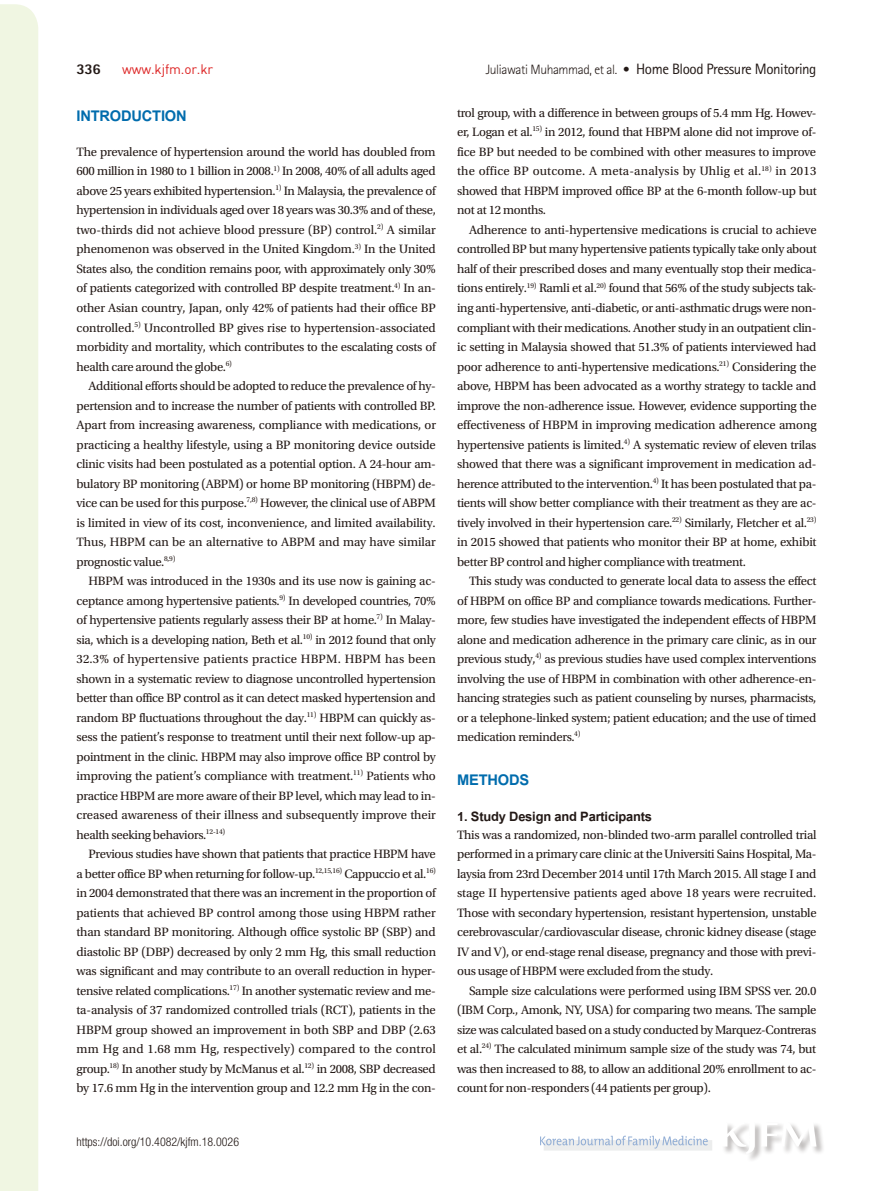
<style>
.page{position:relative;width:893px;height:1191px;background:#fff}
.page>*{position:absolute;margin:0;border:0;box-sizing:border-box;transform-origin:0 0}
.본문-대제목{font:700 20.4px "Utsaah";letter-spacing:-.01em;color:#006cad}
.본문-중제목{font:700 18px "Utsaah";letter-spacing:-.01em;color:#231916}
.t1{font:15px "Rotis Sans Serif Std";letter-spacing:-.03em;color:#231916}
.t2{font:800 15px "Rotis Sans Serif Std";color:#231916}
.t3{font:13.5px "Dinreg";letter-spacing:-.01em;color:#dd2424}
.본문{font:12.75px/19.5px "Utopia Std";letter-spacing:-.025em;color:#231916;text-align:justify}
.t4{font:300 condensed 12px "Helvetica Neue LT Std";color:#231916}
.s1{font-weight:300;font-size:13.5px}
</style>
<div class="page">
<div style="left:0;top:4px;width:38px;height:1187px;background:#f0f6e2"></div>
<div style="left:721px;top:1122px;width:104px;height:40px;background:#231916;opacity:.3"></div>
<svg style="left:722px;top:1122px;width:94px;height:32px"></svg>
<div style="left:544px;top:1140px;width:168px;height:10px;background:#eceded"></div>
<svg style="left:540px;top:1135px;width:168px;height:13px"></svg>
<p class="t2" style="left:77px;top:60px;width:26px">336</p>
<p class="t3" style="left:122px;top:61px;width:93px">www.kjfm.or.kr</p>
<p class="t1" style="left:486px;top:60px;width:332px"><span class="s1">Juliawati Muhammad, et al. •</span> Home Blood Pressure Monitoring</p>
<p class="본문-대제목" style="left:77px;top:106px;width:112px">INTRODUCTION</p>
<p class="본문" style="left:77px;top:142px;width:361px">The prevalence of hypertension around the world has doubled from 600 million in 1980 to 1 billion in 2008.<sup>1)</sup> In 2008, 40% of all adults aged above 25 years exhibited hypertension.<sup>1)</sup> In Malaysia, the prevalence of hypertension in individuals aged over 18 years was 30.3% and of these, two-thirds did not achieve blood pressure (BP) control.<sup>2)</sup> A similar phenomenon was observed in the United Kingdom.<sup>3)</sup> In the United States also, the condition remains poor, with approximately only 30% of patients categorized with controlled BP despite treatment.<sup>4)</sup> In an&shy;other Asian country, Japan, only 42% of patients had their office BP controlled.<sup>5)</sup> Uncontrolled BP gives rise to hypertension-associated morbidity and mortality, which contributes to the escalating costs of health care around the globe.<sup>6)</sup></p>
<p class="본문" style="left:77px;top:376px;width:361px;text-indent:12px">Additional efforts should be adopted to reduce the prevalence of hy&shy;pertension and to increase the number of patients with controlled BP.<br>Apart from increasing awareness, compliance with medications, or practicing a healthy lifestyle, using a BP monitoring device outside clinic visits had been postulated as a potential option. A 24-hour am&shy;bulatory BP monitoring (ABPM) or home BP monitoring (HBPM) de&shy;vice can be used for this purpose.<sup>7,8)</sup> However, the clinical use of ABPM is limited in view of its cost, inconvenience, and limited availability.<br>Thus, HBPM can be an alternative to ABPM and may have similar prognostic value.<sup>8,9)</sup></p>
<p class="본문" style="left:77px;top:571px;width:361px;text-indent:12px">HBPM was introduced in the 1930s and its use now is gaining ac&shy;ceptance among hypertensive patients.<sup>9)</sup> In developed countries, 70% of hypertensive patients regularly assess their BP at home.<sup>7)</sup> In Malay&shy;sia, which is a developing nation, Beth et al.<sup>10)</sup> in 2012 found that only 32.3% of hypertensive patients practice HBPM. HBPM has been shown in a systematic review to diagnose uncontrolled hypertension better than office BP control as it can detect masked hypertension and random BP fluctuations throughout the day.<sup>11)</sup> HBPM can quickly as&shy;sess the patient’s response to treatment until their next follow-up ap&shy;pointment in the clinic. HBPM may also improve office BP control by improving the patient’s compliance with treatment.<sup>11)</sup> Patients who practice HBPM are more aware of their BP level, which may lead to in&shy;creased awareness of their illness and subsequently improve their health seeking behaviors.<sup>12-14)</sup></p>
<p class="본문" style="left:77px;top:844px;width:361px;text-indent:12px">Previous studies have shown that patients that practice HBPM have a better office BP when returning for follow-up.<sup>12,15,16)</sup> Cappuccio et al.<sup>16) </sup>in 2004 demonstrated that there was an increment in the proportion of patients that achieved BP control among those using HBPM rather than standard BP monitoring. Although office systolic BP (SBP) and diastolic BP (DBP) decreased by only 2 mm Hg, this small reduction was significant and may contribute to an overall reduction in hyper&shy;tensive related complications.<sup>17)</sup> In another systematic review and me&shy;ta-analysis of 37 randomized controlled trials (RCT), patients in the HBPM group showed an improvement in both SBP and DBP (2.63 mm Hg and 1.68 mm Hg, respectively) compared to the control group.<sup>18)</sup> In another study by McManus et al.<sup>12)</sup> in 2008, SBP decreased by 17.6 mm Hg in the intervention group and 12.2 mm Hg in the con-</p>
<p class="t4" style="left:77px;top:1134px;width:164px">https://doi.org/10.4082/kjfm.18.0026</p>
<p class="본문" style="left:457px;top:103px;width:361px">trol group, with a difference in between groups of 5.4 mm Hg. Howev&shy;er, Logan et al.<sup>15)</sup> in 2012, found that HBPM alone did not improve of&shy;fice BP but needed to be combined with other measures to improve the office BP outcome. A meta-analysis by Uhlig et al.<sup>18)</sup> in 2013 showed that HBPM improved office BP at the 6-month follow-up but not at 12 months.</p>
<p class="본문" style="left:457px;top:220px;width:361px;text-indent:12px">Adherence to anti-hypertensive medications is crucial to achieve controlled BP but many hypertensive patients typically take only about half of their prescribed doses and many eventually stop their medica&shy;tions entirely.<sup>19)</sup> Ramli et al.<sup>20)</sup> found that 56% of the study subjects tak&shy;ing anti-hypertensive, anti-diabetic, or anti-asthmatic drugs were non&shy;compliant with their medications. Another study in an outpatient clin&shy;ic setting in Malaysia showed that 51.3% of patients interviewed had poor adherence to anti-hypertensive medications.<sup>21)</sup> Considering the above, HBPM has been advocated as a worthy strategy to tackle and improve the non-adherence issue. However, evidence supporting the effectiveness of HBPM in improving medication adherence among hypertensive patients is limited.<sup>4)</sup> A systematic review of eleven trilas showed that there was a significant improvement in medication ad&shy;herence attributed to the intervention.<sup>4)</sup> It has been postulated that pa&shy;tients will show better compliance with their treatment as they are ac&shy;tively involved in their hypertension care.<sup>22)</sup> Similarly, Fletcher et al.<sup>23) </sup>in 2015 showed that patients who monitor their BP at home, exhibit better BP control and higher compliance with treatment.</p>
<p class="본문" style="left:457px;top:571px;width:361px;text-indent:12px">This study was conducted to generate local data to assess the effect of HBPM on office BP and compliance towards medications. Further&shy;more, few studies have investigated the independent effects of HBPM alone and medication adherence in the primary care clinic, as in our previous study,<sup>4)</sup> as previous studies have used complex interventions involving the use of HBPM in combination with other adherence-en&shy;hancing strategies such as patient counseling by nurses, pharmacists, or a telephone-linked system; patient education; and the use of timed medication reminders.<sup>4)</sup></p>
<p class="본문-대제목" style="left:457px;top:769px;width:74px">METHODS</p>
<p class="본문-중제목" style="left:457px;top:807px;width:196px">1. Study Design and Participants</p>
<p class="본문" style="left:457px;top:825px;width:361px">This was a randomized, non-blinded two-arm parallel controlled trial performed in a primary care clinic at the Universiti Sains Hospital, Ma&shy;laysia from 23rd December 2014 until 17th March 2015. All stage I and stage II hypertensive patients aged above 18 years were recruited.<br>Those with secondary hypertension, resistant hypertension, unstable cerebrovascular/cardiovascular disease, chronic kidney disease (stage IV and V), or end-stage renal disease, pregnancy and those with previ&shy;ous usage of HBPM were excluded from the study.</p>
<p class="본문" style="left:457px;top:981px;width:361px;text-indent:12px">Sample size calculations were performed using IBM SPSS ver. 20.0 (IBM Corp., Amonk, NY, USA) for comparing two means. The sample size was calculated based on a study conducted by Marquez-Contreras et al.<sup>24)</sup> The calculated minimum sample size of the study was 74, but was then increased to 88, to allow an additional 20% enrollment to ac&shy;count for non-responders (44 patients per group).</p>
</div>
